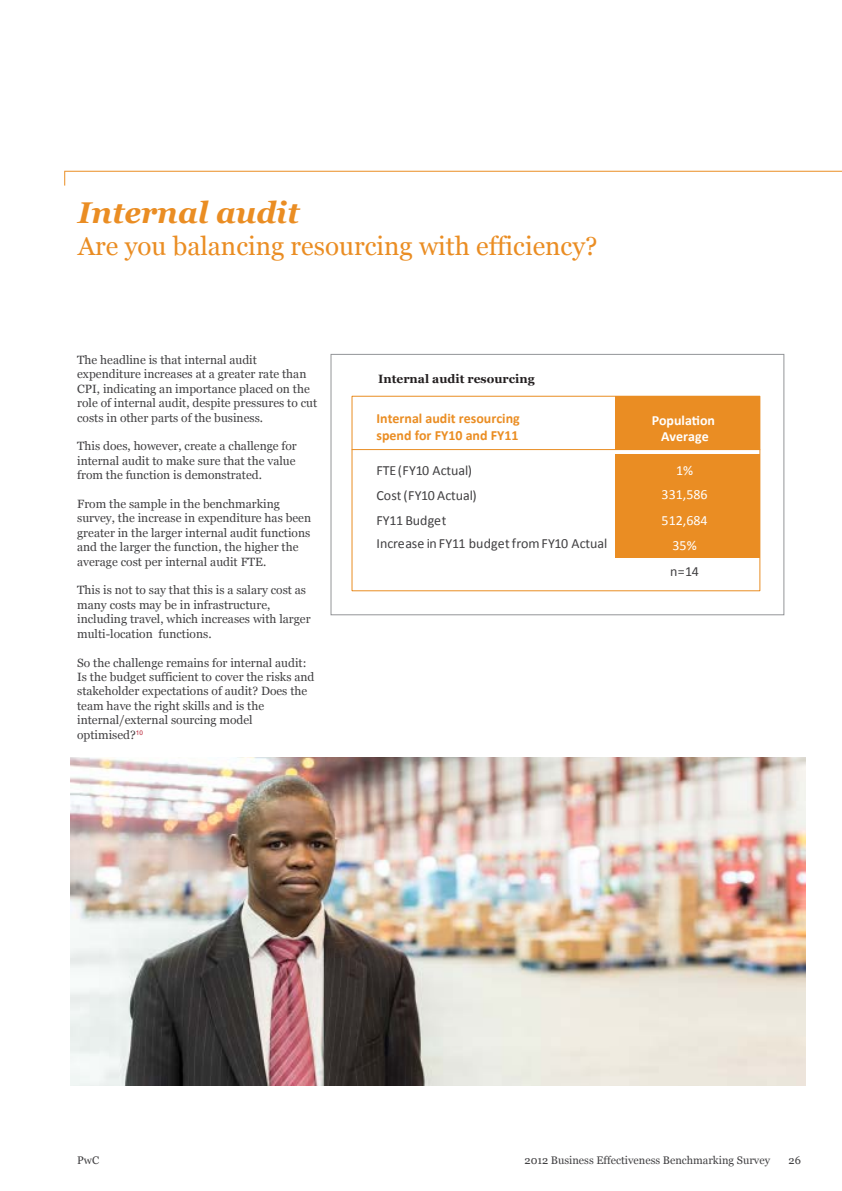
<style>
.page{position:relative;width:842px;height:1191px;background:#fff}
.page>*{position:absolute;margin:0;border:0;box-sizing:border-box;transform-origin:0 0}
.t1{font:italic 700 30px "Georgia";color:#ea8d23}
.t2{font:26px "Georgia";color:#ea8d23}
.t3{font:14px "Calibri";color:#414042}
.t4{font:700 14px/16.8px "Calibri";color:#ea8d23}
.t5{font:14px "Calibri";color:#fff}
.t6{font:700 14px/16.8px "Calibri";color:#fff;text-align:center}
.t7{font:12px/14.4px "Georgia";color:#414042}
.t8{font:700 12px "Georgia";color:#231f20}
.t9{font:11px "Georgia";color:#414042}
</style>
<div class="page">
<svg style="left:64px;top:171px;width:778px;height:15px"></svg>
<div style="left:331px;top:354px;width:453px;height:261px;background:#fff;border:1px solid #939598"></div>
<div style="left:616px;top:396px;width:144px;height:54px;background:#ea8d23"></div>
<div style="left:616px;top:454px;width:144px;height:104px;background:#ea8d23"></div>
<hr style="left:352px;top:449px;width:408px;height:1px;background:#e98d23">
<img style="left:71px;top:757px;width:735px;height:328px">
<h1 class="t1" style="left:78px;top:196px;width:223px">Internal audit</h1>
<h2 class="t2" style="left:78px;top:231px;width:521px">Are you balancing resourcing with efficiency?</h2>
<p class="t7" style="left:77px;top:352px;width:242px">The headline is that internal audit expenditure increases at a greater rate than CPI, indicating an importance placed on the role of internal audit, despite pressures to cut costs in other parts of the business.</p>
<p class="t7" style="left:77px;top:439px;width:221px;text-align:justify">This does, however, create a challenge for internal audit to make sure that the value from the function is demonstrated.</p>
<p class="t7" style="left:77px;top:496px;width:235px">From the sample in the benchmarking survey, the increase in expenditure has been greater in the larger internal audit functions and the larger the function, the higher the average cost per internal audit FTE.</p>
<p class="t7" style="left:77px;top:583px;width:235px">This is not to say that this is a salary cost as many costs may be in infrastructure, including travel, which increases with larger multi-location functions.</p>
<p class="t7" style="left:77px;top:655px;width:239px">So the challenge remains for internal audit:<br>Is the budget sufficient to cover the risks and stakeholder expectations of audit? Does the team have the right skills and is the internal/external sourcing model optimised?<sup>10</sup></p>
<p class="t8" style="left:378px;top:372px;width:158px">Internal audit resourcing</p>
<p class="t4" style="left:376px;top:409px;width:145px">Internal audit resourcing spend for FY10 and FY11</p>
<p class="t6" style="left:652px;top:411px;width:65px">Population<br>Average</p>
<p class="t3" style="left:376px;top:461px;width:97px">FTE (FY10 Actual)</p>
<p class="t5" style="left:676px;top:461px;width:19px">1%</p>
<p class="t3" style="left:376px;top:487px;width:102px">Cost (FY10 Actual)</p>
<p class="t5" style="left:662px;top:486px;width:48px">331,586</p>
<p class="t3" style="left:376px;top:511px;width:71px">FY11 Budget</p>
<p class="t5" style="left:661px;top:511px;width:48px">512,684</p>
<p class="t3" style="left:376px;top:534px;width:232px">Increase in FY11 budget from FY10 Actual</p>
<p class="t5" style="left:672px;top:536px;width:26px">35%</p>
<p class="t3" style="left:670px;top:562px;width:30px">n=14</p>
<p class="t9" style="left:77px;top:1154px;width:23px">PwC</p>
<p class="t9" style="left:524px;top:1154px;width:247px">2012 Business Effectiveness Benchmarking Survey</p>
<p class="t9" style="left:789px;top:1154px;width:14px">26</p>
</div>
